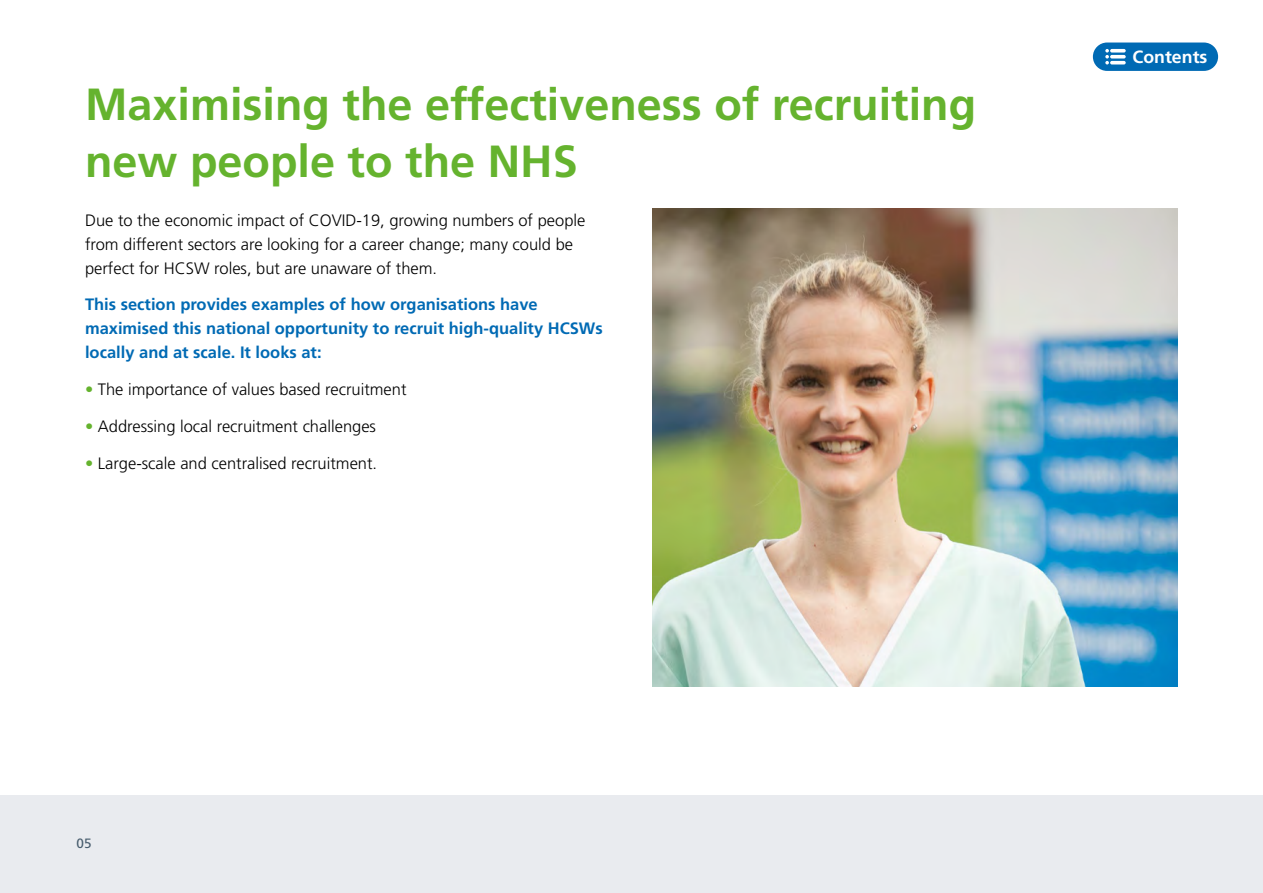
<style>
.page{position:relative;width:1263px;height:893px;background:#fff}
.page>*{position:absolute;margin:0;border:0;box-sizing:border-box;transform-origin:0 0}
.t1{font:700 45px/57px "Frutiger";color:#65b32e}
.t2{font:700 17.7px "Frutiger";color:#fff}
.t3{font:300 16.5px/24px "Frutiger";color:#000}
.t4{font:700 16.5px/24px "Frutiger";color:#006ab4}
.t5{font:13.5px "Frutiger";color:#475c6d}
.s1{color:#65b32e}
</style>
<div class="page">
<div style="left:0;top:795px;width:1263px;height:98px;background:#e9ebef"></div>
<img style="left:652px;top:208px;width:526px;height:479px">
<div style="left:1093px;top:43px;width:125px;height:28px;background:#006ab4;border-radius:14px"></div>
<svg style="left:1110px;top:49px;width:16px;height:4px"></svg>
<svg style="left:1110px;top:55px;width:16px;height:4px"></svg>
<hr style="left:1110px;top:61px;width:16px;height:3px;background:#fff;border-radius:2px">
<svg style="left:1105px;top:49px;width:4px;height:15px"></svg>
<h1 class="t1" style="left:85px;top:76px;width:893px">Maximising the effectiveness of recruiting new people to the NHS</h1>
<p class="t3" style="left:85px;top:208px;width:502px">Due to the economic impact of COVID-19, growing numbers of people from different sectors are looking for a career change; many could be perfect for HCSW roles, but are unaware of them.</p>
<p class="t4" style="left:85px;top:292px;width:519px">This section provides examples of how organisations have maximised this national opportunity to recruit high-quality HCSWs locally and at scale. It looks at:</p>
<p class="t3" style="left:85px;top:377px;width:323px"><span class="s1">•</span> The importance of values based recruitment</p>
<p class="t3" style="left:85px;top:414px;width:292px"><span class="s1">•</span> Addressing local recruitment challenges</p>
<p class="t3" style="left:85px;top:451px;width:294px"><span class="s1">•</span> Large-scale and centralised recruitment.</p>
<p class="t5" style="left:77px;top:836px;width:17px">05</p>
<p class="t2" style="left:1132px;top:46px;width:76px">Contents</p>
</div>
